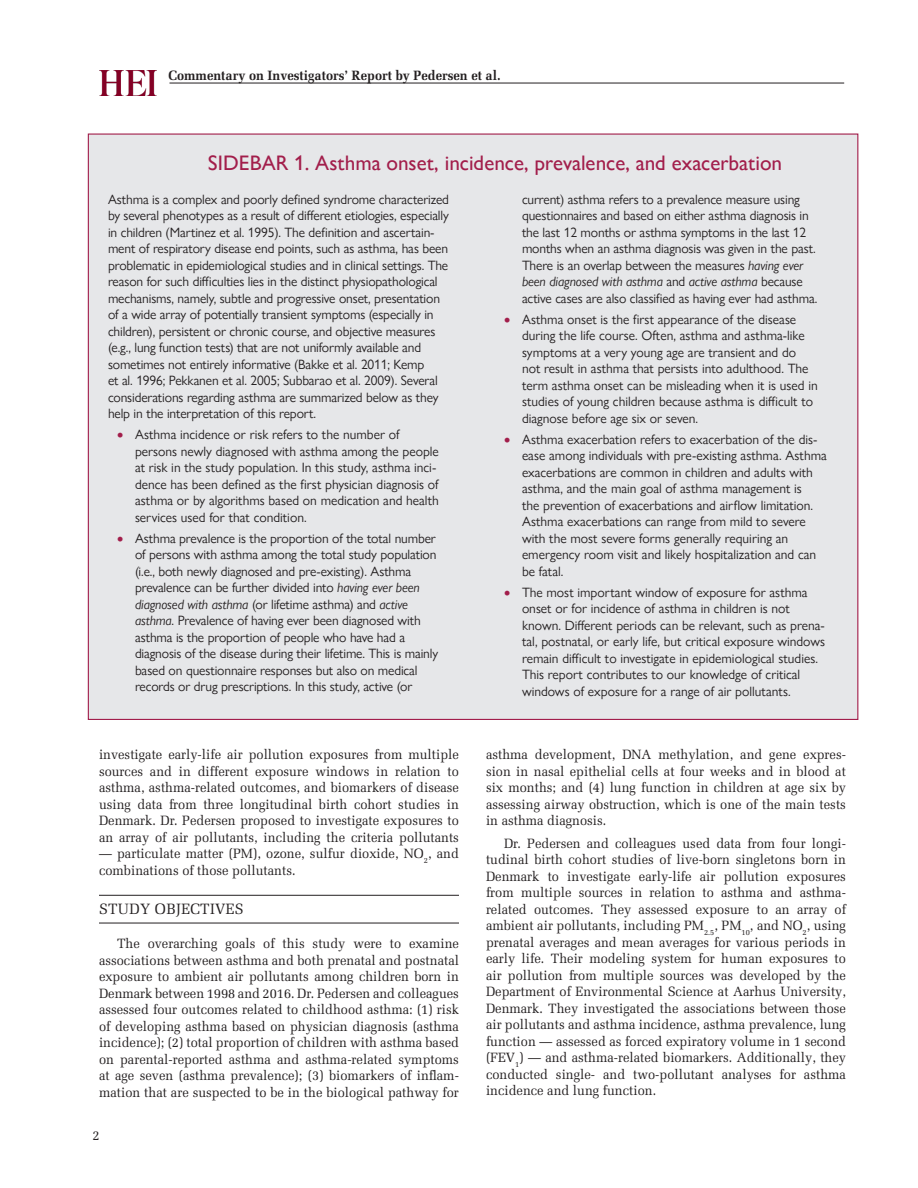
<style>
.page{position:relative;width:918px;height:1188px;background:#fff}
.page>*{position:absolute;margin:0;border:0;box-sizing:border-box;transform-origin:0 0}
.t1{font:500 21px "Gill Sans Nova";color:#a21e4b}
.t2{font:15px "Melior LT Pro";letter-spacing:.025em;color:#231f20;scale:.95 1}
.t3{font:13.5px/16.5px "Gill Sans Nova";letter-spacing:-.005em;color:#231f20}
.t4{font:13.5px/16.5px "Melior LT Pro";color:#231f20;text-align:justify;scale:.95 1}
.t5{font:700 13.5px "Melior LT Pro";color:#231f20;scale:.95 1}
.s1{color:#a21e4b}
.s2{font-style:italic}
</style>
<div class="page">
<hr style="left:170px;top:83px;width:674px;height:1px;background:#231f20">
<img style="left:99px;top:70px;width:58px;height:26px">
<div style="left:88px;top:134px;width:770px;height:586px;background:#e6e7e9;border:1px solid #a21e4b"></div>
<hr style="left:99px;top:895px;width:360px;height:1px;background:#231f20">
<hr style="left:99px;top:923px;width:360px;height:1px;background:#231f20">
<p class="t5" style="left:169px;top:67px;width:351px">Commentary on Investigators’ Report by Pedersen et al.</p>
<h1 class="t1" style="left:208px;top:150px;width:576px">SIDEBAR 1. Asthma onset, incidence, prevalence, and exacerbation</h1>
<p class="t3" style="left:108px;top:191px;width:343px">Asthma is a complex and poorly defined syndrome characterized by several phenotypes as a result of different etiologies, especially in children (Martinez et al. 1995). The definition and ascertain&shy;ment of respiratory disease end points, such as asthma, has been problematic in epidemiological studies and in clinical settings. The reason for such difficulties lies in the distinct physiopathological mechanisms, namely, subtle and progressive onset, presentation of a wide array of potentially transient symptoms (especially in children), persistent or chronic course, and objective measures (e.g., lung function tests) that are not uniformly available and sometimes not entirely informative (Bakke et al. 2011; Kemp<br>et al. 1996; Pekkanen et al. 2005; Subbarao et al. 2009). Several considerations regarding asthma are summarized below as they help in the interpretation of this report.</p>
<p class="t3" style="left:135px;top:426px;width:305px;text-indent:-18px"><span class="s1">•</span> Asthma incidence or risk refers to the number of persons newly diagnosed with asthma among the people at risk in the study population. In this study, asthma inci&shy;dence has been defined as the first physician diagnosis of asthma or by algorithms based on medication and health services used for that condition.</p>
<p class="t3" style="left:135px;top:530px;width:305px;text-indent:-18px"><span class="s1">•</span> Asthma prevalence is the proportion of the total number of persons with asthma among the total study population (i.e., both newly diagnosed and pre-existing). Asthma prevalence can be further divided into <span class="s2">having ever been diagnosed with asthma</span> (or lifetime asthma) and <span class="s2">active asthma</span>. Prevalence of having ever been diagnosed with asthma is the proportion of people who have had a diagnosis of the disease during their lifetime. This is mainly based on questionnaire responses but also on medical records or drug prescriptions. In this study, active (or</p>
<p class="t3" style="left:522px;top:191px;width:297px">current) asthma refers to a prevalence measure using questionnaires and based on either asthma diagnosis in the last 12 months or asthma symptoms in the last 12 months when an asthma diagnosis was given in the past.<br>There is an overlap between the measures <span class="s2">having ever been diagnosed with asthma</span> and <span class="s2">active asthma</span> because active cases are also classified as having ever had asthma.</p>
<p class="t3" style="left:522px;top:311px;width:297px;text-indent:-18px"><span class="s1">•</span> Asthma onset is the first appearance of the disease during the life course. Often, asthma and asthma-like symptoms at a very young age are transient and do not result in asthma that persists into adulthood. The term asthma onset can be misleading when it is used in studies of young children because asthma is difficult to diagnose before age six or seven.</p>
<p class="t3" style="left:522px;top:431px;width:306px;text-indent:-18px"><span class="s1">•</span> Asthma exacerbation refers to exacerbation of the dis&shy;ease among individuals with pre-existing asthma. Asthma exacerbations are common in children and adults with asthma, and the main goal of asthma management is<br>the prevention of exacerbations and airflow limitation.<br>Asthma exacerbations can range from mild to severe with the most severe forms generally requiring an emergency room visit and likely hospitalization and can be fatal.</p>
<p class="t3" style="left:522px;top:584px;width:305px;text-indent:-18px"><span class="s1">•</span> The most important window of exposure for asthma onset or for incidence of asthma in children is not known. Different periods can be relevant, such as prena&shy;tal, postnatal, or early life, but critical exposure windows remain difficult to investigate in epidemiological studies.<br>This report contributes to our knowledge of critical windows of exposure for a range of air pollutants.</p>
<p class="t4" style="left:99px;top:746px;width:380px">investigate early-life air pollution exposures from multiple sources and in different exposure windows in relation to asthma, asthma-related outcomes, and biomarkers of disease using data from three longitudinal birth cohort studies in Denmark. Dr. Pedersen proposed to investigate exposures to an array of air pollutants, including the criteria pollutants</p>
<p class="t4" style="left:99px;top:845px;width:380px">— particulate matter (PM), ozone, sulfur dioxide, NO<sub>2</sub>, and combinations of those pollutants.</p>
<p class="t2" style="left:99px;top:900px;width:154px">STUDY OBJECTIVES</p>
<p class="t4" style="left:99px;top:935px;width:380px;text-indent:18px">The overarching goals of this study were to examine associations between asthma and both prenatal and postnatal exposure to ambient air pollutants among children born in Denmark between 1998 and 2016. Dr. Pedersen and colleagues assessed four outcomes related to childhood asthma: (1) risk of developing asthma based on physician diagnosis (asthma incidence); (2) total proportion of children with asthma based on parental-reported asthma and asthma-related symptoms at age seven (asthma prevalence); (3) biomarkers of inflam&shy;mation that are suspected to be in the biological pathway for</p>
<p class="t4" style="left:93px;top:1127px;width:9px">2</p>
<p class="t4" style="left:486px;top:746px;width:380px">asthma development, DNA methylation, and gene expres&shy;sion in nasal epithelial cells at four weeks and in blood at six months; and (4) lung function in children at age six by assessing airway obstruction, which is one of the main tests in asthma diagnosis.</p>
<p class="t4" style="left:486px;top:835px;width:380px;text-indent:18px">Dr. Pedersen and colleagues used data from four longi&shy;tudinal birth cohort studies of live-born singletons born in Denmark to investigate early-life air pollution exposures from multiple sources in relation to asthma and asthma&shy;related outcomes. They assessed exposure to an array of ambient air pollutants, including PM<sub>2.5</sub>, PM<sub>10</sub>, and NO<sub>2</sub>, using prenatal averages and mean averages for various periods in early life. Their modeling system for human exposures to air pollution from multiple sources was developed by the Department of Environmental Science at Aarhus University, Denmark. They investigated the associations between those air pollutants and asthma incidence, asthma prevalence, lung function — assessed as forced expiratory volume in 1 second (FEV<sub>1</sub>) — and asthma-related biomarkers. Additionally, they conducted single- and two-pollutant analyses for asthma incidence and lung function.</p>
</div>
